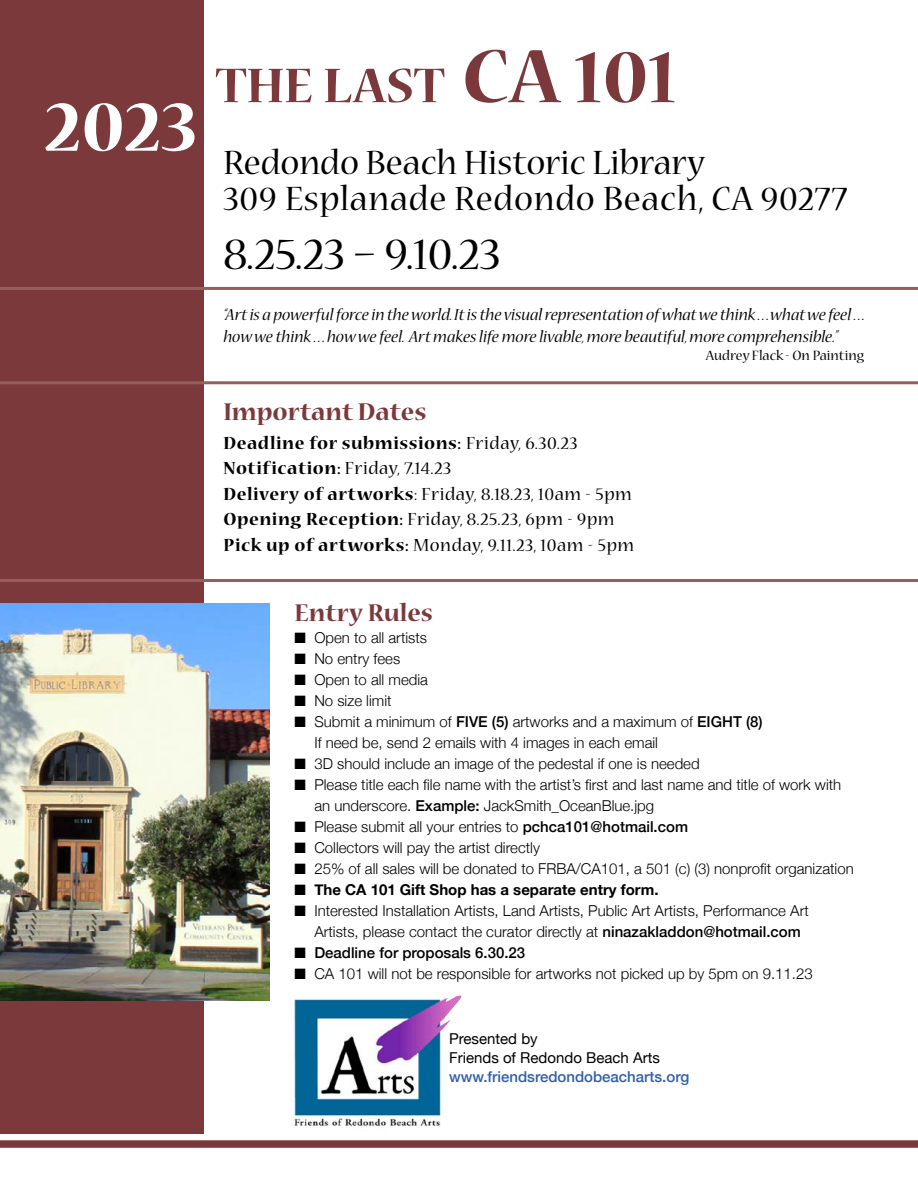
<style>
.page{position:relative;width:918px;height:1188px;background:#fff}
.page>*{position:absolute;margin:0;border:0;box-sizing:border-box;transform-origin:0 0}
.t1{font:700 79.5px "Nueva Std";color:#fff}
.t2{font:700 54px "Nueva Std";letter-spacing:.005em;color:#7b393b}
.t3{font:49.5px "Nueva Std";letter-spacing:.005em;color:#000}
.t4{font:37.5px/36px "Nueva Std";letter-spacing:.015em;color:#000}
.t5{font:700 27px "Nueva Std";color:#7b393b}
.t6{font:19.5px/25.5px "Nueva Std";letter-spacing:.03em;color:#000}
.t7{font:italic 18px/21.6px "Nueva Std";color:#000}
.t8{font:300 15px/21px "Helvetica Neue";color:#000}
.t9{font:700 15px "Helvetica Neue";color:#000}
.t10{font:15px/18.9px "Helvetica Neue";color:#000}
.t11{font:500 15px "Helvetica Neue";color:#3060a8}
.t12{font:500 15px "Helvetica Neue";color:#000}
.t13{font:15px "Nueva Std";color:#000}
.s1{font-size:84px}
.s2{font-weight:700}
.s3{font-weight:500}
</style>
<div class="page">
<div style="left:0;top:0;width:204px;height:1134px;background:#7b393b"></div>
<img style="left:0;top:603px;width:269px;height:398px">
<img style="left:293px;top:995px;width:168px;height:131px">
<div style="left:0;top:1140px;width:918px;height:8px;background:#7b393b"></div>
<hr style="left:0;top:381px;width:918px;height:3px;background:#955f5b">
<hr style="left:0;top:287px;width:918px;height:3px;background:#955f5b">
<hr style="left:0;top:579px;width:918px;height:3px;background:#955f5b">
<h1 class="t1" style="left:45px;top:90px;width:154px">2023</h1>
<h2 class="t2" style="left:215px;top:61px;width:463px">THE LAST <span class="s1">CA 101</span></h2>
<h3 class="t4" style="left:223px;top:147px;width:625px">Redondo Beach Historic Library<br>309 Esplanade Redondo Beach, CA 90277</h3>
<h3 class="t3" style="left:223px;top:231px;width:279px">8.25.23 – 9.10.23</h3>
<p class="t7" style="left:223px;top:305px;width:643px">“Art is a powerful force in the world. It is the visual representation of what we think . . . what we feel . . . how we think . . . how we feel. Art makes life more livable, more beautiful, more comprehensible.”</p>
<p class="t13" style="left:706px;top:348px;width:160px">Audrey Flack - On Painting</p>
<h3 class="t5" style="left:223px;top:400px;width:205px">Important Dates</h3>
<h3 class="t6" style="left:223px;top:431px;width:412px"><span class="s2">Deadline for submissions:</span> Friday, 6.30.23<br><span class="s2">Notification:</span> Friday, 7.14.23<br><span class="s2">Delivery of artworks</span>: Friday, 8.18.23, 10am - 5pm <span class="s2">Opening Reception:</span> Friday, 8.25.23, 6pm - 9pm <span class="s2">Pick up of artworks:</span> Monday, 9.11.23, 10am - 5pm</h3>
<h3 class="t5" style="left:295px;top:601px;width:140px">Entry Rules</h3>
<p class="t8" style="left:295px;top:626px;width:134px">■ Open to all artists</p>
<p class="t8" style="left:295px;top:647px;width:107px">■ No entry fees</p>
<p class="t8" style="left:295px;top:668px;width:135px">■ Open to all media</p>
<p class="t8" style="left:295px;top:689px;width:98px">■ No size limit</p>
<p class="t8" style="left:314px;top:710px;width:450px;text-indent:-20px">■ Submit a minimum of <span class="s3">FIVE (5)</span> artworks and a maximum of <span class="s3">EIGHT (8)<br></span>If need be, send 2 emails with 4 images in each email</p>
<p class="t8" style="left:295px;top:752px;width:407px">■ 3D should include an image of the pedestal if one is needed</p>
<p class="t8" style="left:314px;top:773px;width:529px;text-indent:-20px">■ Please title each file name with the artist’s first and last name and title of work with an underscore. <span class="s3">Example:</span> JackSmith_OceanBlue.jpg</p>
<p class="t8" style="left:295px;top:815px;width:395px">■ Please submit all your entries to <span class="s3">pchca101@hotmail.com</span></p>
<p class="t8" style="left:295px;top:836px;width:247px">■ Collectors will pay the artist directly</p>
<p class="t8" style="left:295px;top:857px;width:561px">■ 25% of all sales will be donated to FRBA/CA101, a 501 (c) (3) nonprofit organization</p>
<p class="t9" style="left:295px;top:878px;width:365px">■ The CA 101 Gift Shop has a separate entry form.</p>
<p class="t8" style="left:314px;top:899px;width:496px;text-indent:-20px">■ Interested Installation Artists, Land Artists, Public Art Artists, Performance Art<br>Artists, please contact the curator directly at <span class="s3">ninazakladdon@hotmail.com</span></p>
<p class="t12" style="left:295px;top:941px;width:232px">■ Deadline for proposals 6.30.23</p>
<p class="t8" style="left:295px;top:962px;width:520px">■ CA 101 will not be responsible for artworks not picked up by 5pm on 9.11.23</p>
<p class="t10" style="left:449px;top:1030px;width:212px">Presented by<br>Friends of Redondo Beach Arts</p>
<p class="t11" style="left:449px;top:1064px;width:242px">www.friendsredondobeacharts.org</p>
</div>
